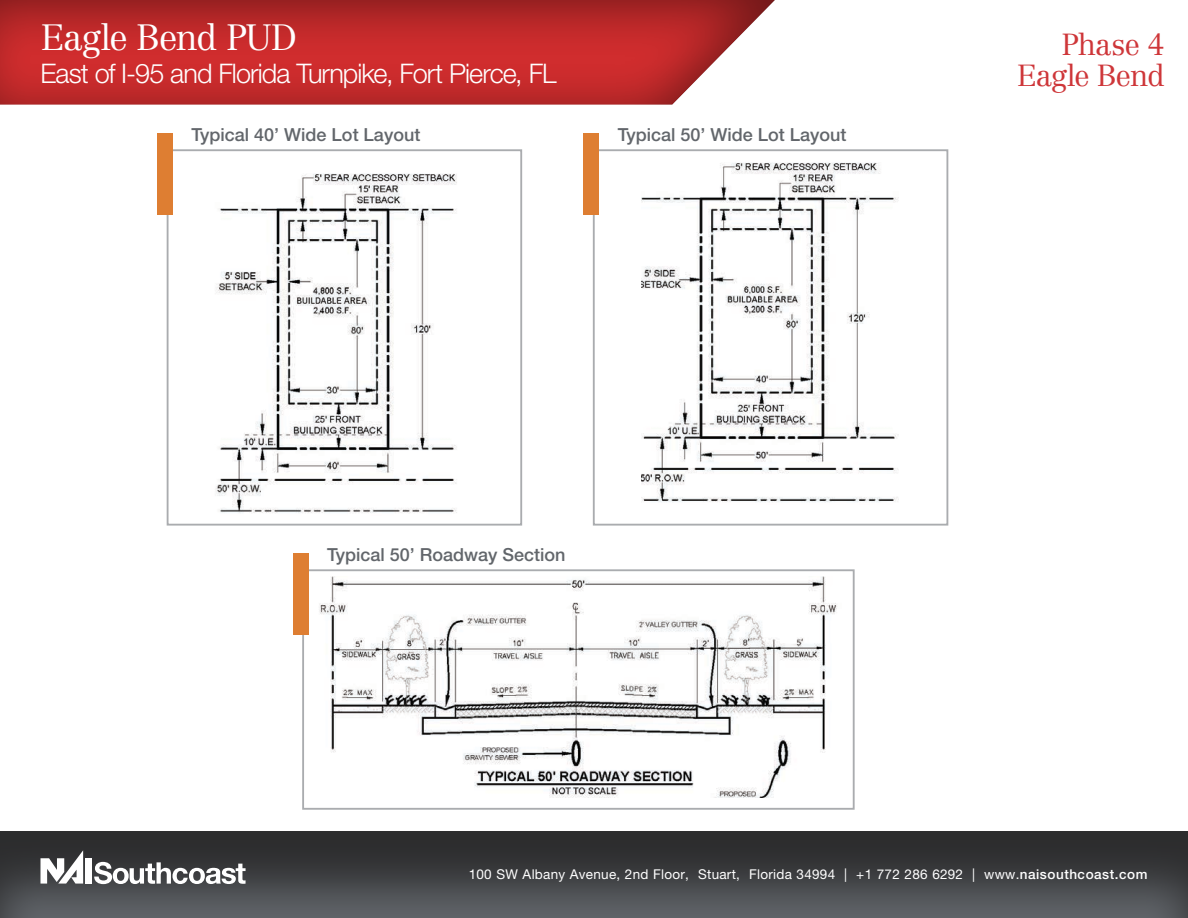
<style>
.page{position:relative;width:1188px;height:918px;background:#fff}
.page>*{position:absolute;margin:0;border:0;box-sizing:border-box;transform-origin:0 0}
.t1{font:300 36px "Centennial LT Std";letter-spacing:-.04em;color:#fff}
.t2{font:300 30px "Centennial LT Std";letter-spacing:-.035em;color:#ce3639}
.t3{font:300 27px "Helvetica Neue LT Std";letter-spacing:-.035em;color:#fff}
.t4{font:500 18px "Helvetica Neue LT Std";color:#62666b}
.t5{font:13.5px "Helvetica Neue LT Std";letter-spacing:.02em;color:#fff}
.s1{font-weight:500}
</style>
<div class="page">
<div style="left:0;top:0;width:776px;height:106px;background:#1b1a1a;opacity:.51"></div>
<div style="left:0;top:830px;width:1188px;height:88px;background:#1b1a1a;opacity:.75"></div>
<div style="left:85px;top:858px;width:7px;height:26px;background:#fff"></div>
<svg style="left:40px;top:850px;width:43px;height:34px"></svg>
<svg style="left:94px;top:862px;width:152px;height:22px"></svg>
<div style="left:158px;top:133px;width:15px;height:81px;background:#de7e32"></div>
<div style="left:584px;top:133px;width:15px;height:81px;background:#de7e32"></div>
<div style="left:293px;top:553px;width:15px;height:81px;background:#de7e32"></div>
<img style="left:319px;top:576px;width:518px;height:221px">
<img style="left:215px;top:173px;width:242px;height:340px">
<img style="left:641px;top:162px;width:258px;height:340px">
<p class="t1" style="left:40px;top:16px;width:258px">Eagle Bend PUD</p>
<p class="t3" style="left:40px;top:57px;width:518px">East of I-95 and Florida Turnpike, Fort Pierce, FL</p>
<p class="t4" style="left:192px;top:124px;width:230px">Typical 40’ Wide Lot Layout</p>
<p class="t4" style="left:618px;top:124px;width:230px">Typical 50’ Wide Lot Layout</p>
<p class="t4" style="left:327px;top:544px;width:240px">Typical 50’ Roadway Section</p>
<p class="t2" style="left:1062px;top:27px;width:105px">Phase 4</p>
<p class="t2" style="left:1017px;top:57px;width:149px">Eagle Bend</p>
<p class="t5" style="left:469px;top:866px;width:680px">100 SW Albany Avenue, 2nd Floor, Stuart, Florida 34994 | +1 772 286 6292 | www.<span class="s1">naisouthcoast.com</span></p>
</div>
